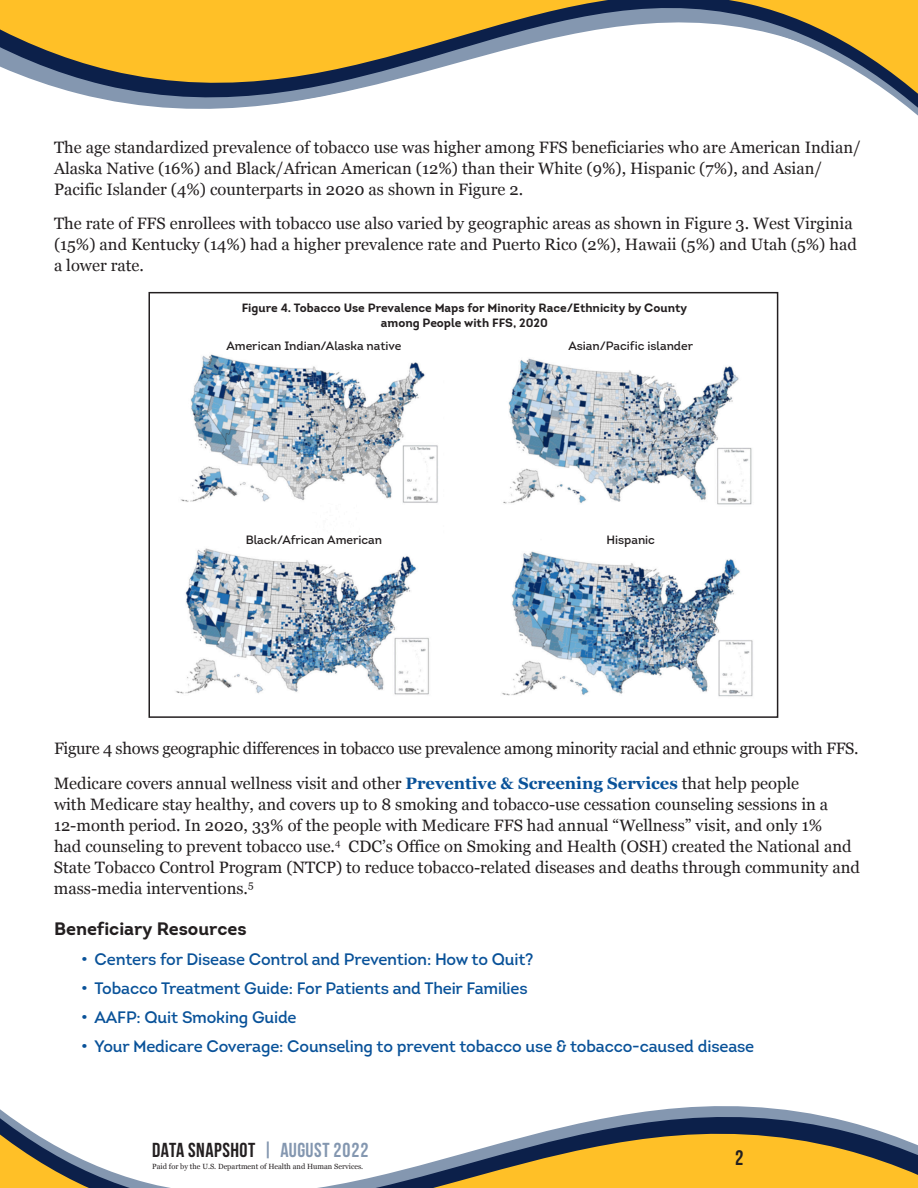
<style>
.page{position:relative;width:918px;height:1188px;background:#fff}
.page>*{position:absolute;margin:0;border:0;box-sizing:border-box;transform-origin:0 0}
.t1{font:21px "Bebas Neue";color:#231f20}
.t2{font:20.25px "Bebas Neue";letter-spacing:.02em;color:#231f20}
.t3{font:700 18px "Intro";color:#231f20}
.SUBHEAD{font:16.5px/21px "Georgia";color:#231f20}
.t4{font:16.5px "Intro";letter-spacing:-.01em;color:#095299}
.SUBHEAD-2{font:16.5px "Georgia";letter-spacing:-.02em;color:#231f20}
.t5{font:700 12px/14.4px "Intro";color:#231f20;text-align:center}
.t6{font:12px "Intro";color:#231f20}
.t7{font:7.5px "Georgia";color:#231f20}
.s1{font-weight:700;color:#095299}
.s2{color:#8497b0}
</style>
<div class="page">
<svg style="left:0;top:1106px;width:918px;height:82px"></svg>
<svg style="left:0;top:0;width:918px;height:116px"></svg>
<img style="left:176px;top:354px;width:577px;height:343px">
<div style="left:148px;top:292px;width:630px;height:426px;border:2px solid #231f20"></div>
<p class="SUBHEAD" style="left:54px;top:136px;width:808px">The age standardized prevalence of tobacco use was higher among FFS beneficiaries who are American Indian/<br>Alaska Native (16%) and Black/African American (12%) than their White (9%), Hispanic (7%), and Asian/<br>Pacific Islander (4%) counterparts in 2020 as shown in Figure 2.</p>
<p class="SUBHEAD" style="left:54px;top:213px;width:804px">The rate of FFS enrollees with tobacco use also varied by geographic areas as shown in Figure 3. West Virginia (15%) and Kentucky (14%) had a higher prevalence rate and Puerto Rico (2%), Hawaii (5%) and Utah (5%) had a lower rate.</p>
<p class="t5" style="left:242px;top:301px;width:447px">Figure 4. Tobacco Use Prevalence Maps for Minority Race/Ethnicity by County among People with FFS, 2020</p>
<p class="t6" style="left:226px;top:338px;width:177px">American Indian/Alaska native</p>
<p class="t6" style="left:568px;top:338px;width:126px">Asian/Pacific islander</p>
<p class="t6" style="left:246px;top:532px;width:138px">Black/African American</p>
<p class="t6" style="left:606px;top:532px;width:50px">Hispanic</p>
<p class="SUBHEAD-2" style="left:54px;top:737px;width:806px">Figure 4 shows geographic differences in tobacco use prevalence among minority racial and ethnic groups with FFS.</p>
<p class="SUBHEAD" style="left:54px;top:772px;width:807px">Medicare covers annual wellness visit and other <span class="s1">Preventive &amp; Screening Services</span> that help people<br>with Medicare stay healthy, and covers up to 8 smoking and tobacco-use cessation counseling sessions in a 12-month period. In 2020, 33% of the people with Medicare FFS had annual “Wellness” visit, and only 1%<br>had counseling to prevent tobacco use.<sup>4</sup> CDC’s Office on Smoking and Health (OSH) created the National and State Tobacco Control Program (NTCP) to reduce tobacco-related diseases and deaths through community and mass-media interventions.<sup>5</sup></p>
<h2 class="t3" style="left:54px;top:918px;width:194px">Beneficiary Resources</h2>
<p class="t4" style="left:81px;top:949px;width:454px">• Centers for Disease Control and Prevention: How to Quit?</p>
<p class="t4" style="left:81px;top:978px;width:448px">• Tobacco Treatment Guide: For Patients and Their Families</p>
<p class="t4" style="left:81px;top:1007px;width:217px">• AAFP: Quit Smoking Guide</p>
<p class="t4" style="left:81px;top:1036px;width:675px">• Your Medicare Coverage: Counseling to prevent tobacco use &amp; tobacco-caused disease</p>
<p class="t2" style="left:152px;top:1139px;width:218px">DATA SNAPSHOT <span class="s2">| AUGUST 2022</span></p>
<p class="t7" style="left:152px;top:1161px;width:213px">Paid for by the U.S. Department of Health and Human Services.</p>
<p class="t1" style="left:735px;top:1146px;width:10px">2</p>
</div>
